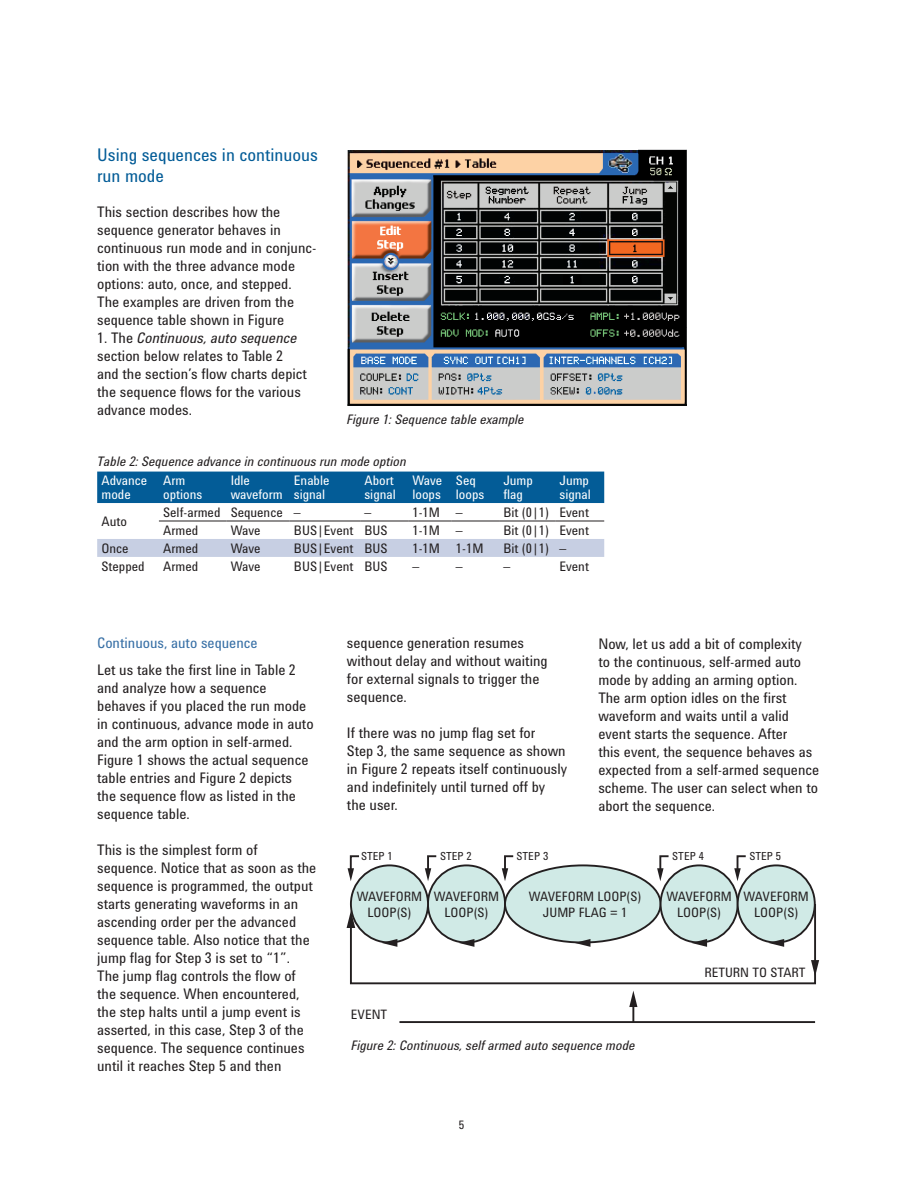
<style>
.page{position:relative;width:918px;height:1188px;background:#fff}
.page>*{position:absolute;margin:0;border:0;box-sizing:border-box;transform-origin:0 0}
.t1{font:18px/21px "Agilent Condensed CFF";color:#035c97}
.t2{font:15px/18px "Agilent Condensed CFF";color:#231f20}
.t3{font:15px "Agilent Condensed CFF";color:#3870a6}
.t4{font:13.5px "Agilent Condensed CFF";color:#231f20}
.t5{font:italic 13.5px "Agilent Condensed CFF";color:#231f20}
.t6{font:13.5px/13.5px "Agilent Condensed CFF";color:#fff}
.t7{font:13.35px/16px "Agilent Condensed CFF";color:#231f20;text-align:center}
.t8{font:12px "Agilent Condensed CFF";color:#231f20}
.t9{font:11.4px "Agilent Condensed CFF";color:#231f20}
.s1{font-style:italic}
</style>
<div class="page">
<img style="left:347px;top:149px;width:340px;height:257px">
<div style="left:428px;top:865px;width:77px;height:78px;background:#d0eae6;border-radius:50%"></div>
<div style="left:505px;top:865px;width:156px;height:77px;background:#d0eae6;border-radius:50%"></div>
<hr style="left:399px;top:1021px;width:416px;height:2px;background:#231f20">
<div style="left:351px;top:865px;width:77px;height:78px;background:#d0eae6;border-radius:50%"></div>
<div style="left:661px;top:865px;width:77px;height:78px;background:#d0eae6;border-radius:50%"></div>
<div style="left:738px;top:865px;width:77px;height:78px;background:#d0eae6;border-radius:50%"></div>
<svg style="left:347px;top:902px;width:472px;height:83px"></svg>
<svg style="left:629px;top:991px;width:8px;height:31px"></svg>
<svg style="left:348px;top:855px;width:13px;height:26px"></svg>
<svg style="left:425px;top:855px;width:13px;height:26px"></svg>
<svg style="left:502px;top:855px;width:12px;height:26px"></svg>
<svg style="left:657px;top:855px;width:13px;height:26px"></svg>
<svg style="left:734px;top:855px;width:14px;height:26px"></svg>
<div style="left:97px;top:472px;width:507px;height:31px;background:#035c97"></div>
<div style="left:97px;top:539px;width:507px;height:18px;background:#c7cfe3"></div>
<hr style="left:159px;top:521px;width:67px;height:1px;background:#231f20">
<hr style="left:226px;top:521px;width:64px;height:1px;background:#231f20">
<hr style="left:290px;top:521px;width:70px;height:1px;background:#231f20">
<hr style="left:360px;top:521px;width:48px;height:1px;background:#231f20">
<hr style="left:408px;top:521px;width:44px;height:1px;background:#231f20">
<hr style="left:452px;top:521px;width:47px;height:1px;background:#231f20">
<hr style="left:499px;top:521px;width:56px;height:1px;background:#231f20">
<hr style="left:555px;top:521px;width:49px;height:1px;background:#231f20">
<p class="t1" style="left:97px;top:144px;width:222px">Using sequences in continuous run mode</p>
<p class="t2" style="left:97px;top:203px;width:221px">This section describes how the sequence generator behaves in continuous run mode and in conjunc&shy;tion with the three advance mode options: auto, once, and stepped.<br>The examples are driven from the sequence table shown in Figure</p>
<p class="t2" style="left:97px;top:329px;width:211px">1. The <span class="s1">Continuous, auto sequence </span>section below relates to Table 2 and the section’s flow charts depict the sequence flows for the various advance modes.</p>
<p class="t5" style="left:347px;top:410px;width:179px">Figure 1: Sequence table example</p>
<p class="t5" style="left:97px;top:451px;width:311px">Table 2: Sequence advance in continuous run mode option</p>
<p class="t6" style="left:101px;top:473px;width:47px">Advance mode</p>
<p class="t6" style="left:163px;top:473px;width:41px">Arm options</p>
<p class="t6" style="left:231px;top:473px;width:54px">Idle waveform</p>
<p class="t6" style="left:294px;top:473px;width:37px">Enable signal</p>
<p class="t6" style="left:364px;top:473px;width:33px">Abort signal</p>
<p class="t6" style="left:412px;top:473px;width:31px">Wave loops</p>
<p class="t6" style="left:456px;top:473px;width:30px">Seq loops</p>
<p class="t6" style="left:503px;top:473px;width:31px">Jump flag</p>
<p class="t6" style="left:559px;top:473px;width:33px">Jump signal</p>
<p class="t4" style="left:101px;top:511px;width:27px">Auto</p>
<p class="t4" style="left:163px;top:502px;width:139px">Self-armed Sequence –</p>
<p class="t4" style="left:364px;top:502px;width:8px">–</p>
<p class="t4" style="left:412px;top:502px;width:52px">1-1M –</p>
<p class="t4" style="left:503px;top:502px;width:87px">Bit (0|1) Event</p>
<p class="t4" style="left:163px;top:520px;width:37px">Armed</p>
<p class="t4" style="left:231px;top:520px;width:31px">Wave</p>
<p class="t4" style="left:294px;top:520px;width:95px">BUS|Event BUS</p>
<p class="t4" style="left:412px;top:520px;width:52px">1-1M –</p>
<p class="t4" style="left:503px;top:520px;width:87px">Bit (0|1) Event</p>
<p class="t4" style="left:101px;top:538px;width:29px">Once</p>
<p class="t4" style="left:163px;top:538px;width:37px">Armed</p>
<p class="t4" style="left:231px;top:538px;width:31px">Wave</p>
<p class="t4" style="left:294px;top:538px;width:95px">BUS|Event BUS</p>
<p class="t4" style="left:412px;top:538px;width:73px">1-1M 1-1M</p>
<p class="t4" style="left:503px;top:538px;width:64px">Bit (0|1) –</p>
<p class="t4" style="left:101px;top:556px;width:45px">Stepped</p>
<p class="t4" style="left:163px;top:556px;width:37px">Armed</p>
<p class="t4" style="left:231px;top:556px;width:31px">Wave</p>
<p class="t4" style="left:294px;top:556px;width:95px">BUS|Event BUS</p>
<p class="t4" style="left:412px;top:556px;width:8px">–</p>
<p class="t4" style="left:456px;top:556px;width:8px">–</p>
<p class="t4" style="left:503px;top:556px;width:8px">–</p>
<p class="t4" style="left:559px;top:556px;width:31px">Event</p>
<p class="t3" style="left:97px;top:632px;width:162px">Continuous, auto sequence</p>
<p class="t2" style="left:97px;top:660px;width:218px">Let us take the first line in Table 2 and analyze how a sequence behaves if you placed the run mode in continuous, advance mode in auto and the arm option in self-armed.<br>Figure 1 shows the actual sequence table entries and Figure 2 depicts the sequence flow as listed in the sequence table.</p>
<p class="t2" style="left:97px;top:840px;width:221px">This is the simplest form of sequence. Notice that as soon as the sequence is programmed, the output starts generating waveforms in an ascending order per the advanced sequence table. Also notice that the jump flag for Step 3 is set to “1”.<br>The jump flag controls the flow of the sequence. When encountered, the step halts until a jump event is asserted, in this case, Step 3 of the sequence. The sequence continues until it reaches Step 5 and then</p>
<p class="t2" style="left:347px;top:634px;width:202px">sequence generation resumes without delay and without waiting for external signals to trigger the sequence.</p>
<p class="t2" style="left:347px;top:724px;width:222px">If there was no jump flag set for<br>Step 3, the same sequence as shown in Figure 2 repeats itself continuously and indefinitely until turned off by the user.</p>
<p class="t2" style="left:598px;top:634px;width:222px">Now, let us add a bit of complexity<br>to the continuous, self-armed auto mode by adding an arming option.<br>The arm option idles on the first waveform and waits until a valid event starts the sequence. After<br>this event, the sequence behaves as expected from a self-armed sequence scheme. The user can select when to abort the sequence.</p>
<p class="t9" style="left:361px;top:848px;width:33px">STEP 1</p>
<p class="t9" style="left:440px;top:848px;width:33px">STEP 2</p>
<p class="t9" style="left:517px;top:848px;width:33px">STEP 3</p>
<p class="t9" style="left:672px;top:848px;width:33px">STEP 4</p>
<p class="t9" style="left:750px;top:848px;width:33px">STEP 5</p>
<p class="t7" style="left:434px;top:888px;width:67px">WAVEFORM<br>LOOP(S)</p>
<p class="t7" style="left:357px;top:888px;width:67px">WAVEFORM<br>LOOP(S)</p>
<p class="t7" style="left:666px;top:888px;width:67px">WAVEFORM<br>LOOP(S)</p>
<p class="t7" style="left:744px;top:888px;width:67px">WAVEFORM<br>LOOP(S)</p>
<p class="t7" style="left:529px;top:888px;width:114px">WAVEFORM LOOP(S)<br>JUMP FLAG = 1</p>
<p class="t7" style="left:351px;top:1006px;width:38px">EVENT</p>
<p class="t5" style="left:351px;top:1035px;width:286px">Figure 2: Continuous, self armed auto sequence mode</p>
<p class="t8" style="left:459px;top:1115px;width:7px">5</p>
<p class="t7" style="left:704px;top:964px;width:103px">RETURN TO START</p>
</div>
